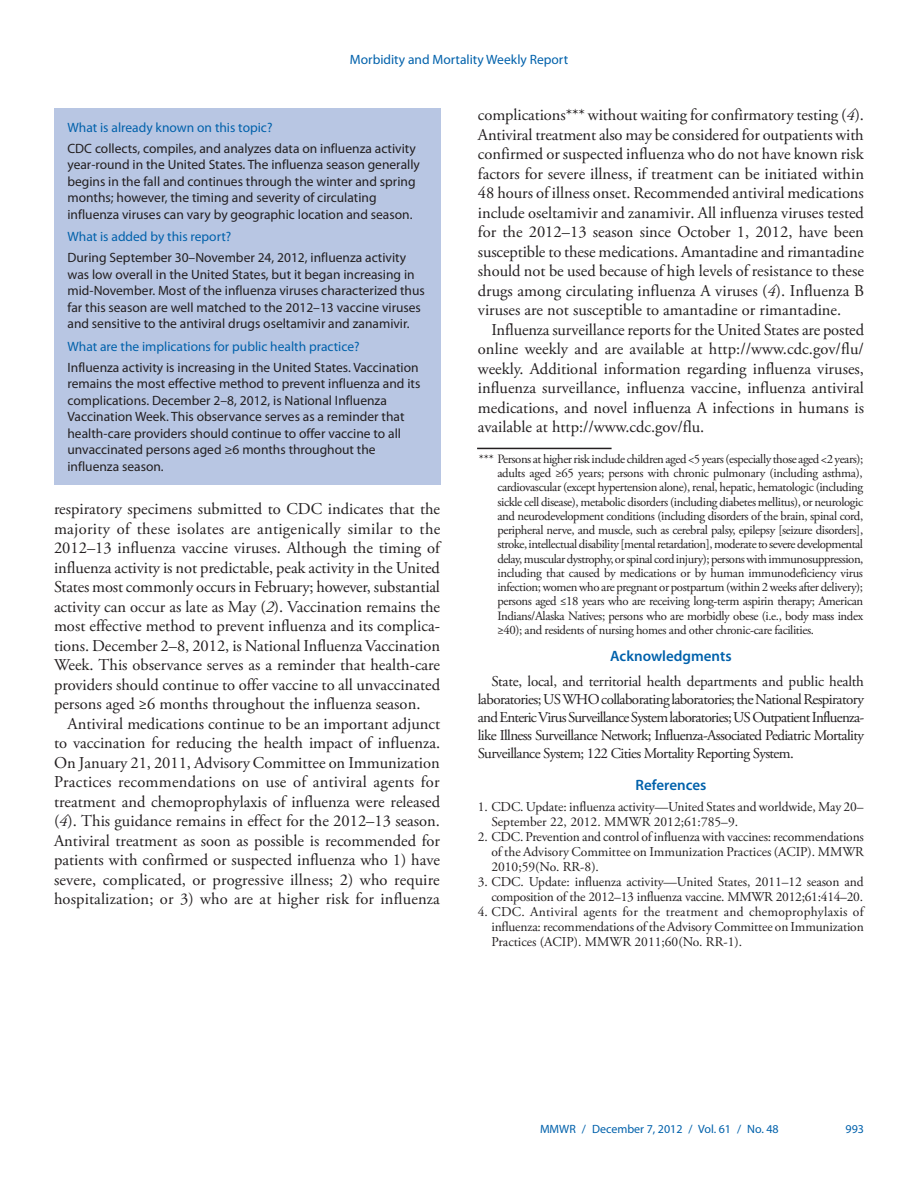
<style>
.page{position:relative;width:918px;height:1188px;background:#fff}
.page>*{position:absolute;margin:0;border:0;box-sizing:border-box;transform-origin:0 0}
.body_copy{font:16.5px/19.5px "Adobe Garamond Pro";color:#231f20;text-align:justify}
.acknowl_text{font:15px/18px "Adobe Garamond Pro";letter-spacing:-.04em;color:#231f20;text-align:justify}
.headline3{font:600 15px "Myriad Pro";color:#0161ab}
.fb_answer{font:13.5px/16.5px "Myriad Pro";color:#231f20}
.reference_text_1-9{font:13.5px/15px "Adobe Garamond Pro";letter-spacing:-.01em;color:#231f20;text-align:justify}
.fb_question{font:13.5px "Myriad Pro";color:#0161ab}
.footnote_w_rule_text{font:12.75px/14.2px "Adobe Garamond Pro";letter-spacing:-.03em;color:#231f20;text-align:justify}
.t1{font:12px "Myriad Pro";color:#0161ab}
.s1{font-style:italic}
</style>
<div class="page">
<div style="left:54px;top:108px;width:386px;height:376px;background:#b8c6e3"></div>
<hr style="left:477px;top:448px;width:135px;height:1px;background:#231f20">
<p class="fb_question" style="left:350px;top:51px;width:220px">Morbidity and Mortality Weekly Report</p>
<p class="fb_question" style="left:68px;top:119px;width:206px">What is already known on this topic?</p>
<p class="fb_answer" style="left:68px;top:140px;width:354px">CDC collects, compiles, and analyzes data on influenza activity year-round in the United States. The influenza season generally begins in the fall and continues through the winter and spring months; however, the timing and severity of circulating influenza viruses can vary by geographic location and season.</p>
<p class="fb_question" style="left:68px;top:228px;width:165px">What is added by this report?</p>
<p class="fb_answer" style="left:68px;top:249px;width:359px">During September 30–November 24, 2012, influenza activity was low overall in the United States, but it began increasing in mid-November. Most of the influenza viruses characterized thus far this season are well matched to the 2012–13 vaccine viruses and sensitive to the antiviral drugs oseltamivir and zanamivir.</p>
<p class="fb_question" style="left:68px;top:338px;width:294px">What are the implications for public health practice?</p>
<p class="fb_answer" style="left:68px;top:359px;width:354px">Influenza activity is increasing in the United States. Vaccination remains the most effective method to prevent influenza and its complications. December 2–8, 2012, is National Influenza Vaccination Week. This observance serves as a reminder that health-care providers should continue to offer vaccine to all unvaccinated persons aged ≥6 months throughout the influenza season.</p>
<p class="body_copy" style="left:54px;top:500px;width:388px">respiratory specimens submitted to CDC indicates that the majority of these isolates are antigenically similar to the 2012–13 influenza vaccine viruses. Although the timing of influenza activity is not predictable, peak activity in the United States most commonly occurs in February; however, substantial activity can occur as late as May (<span class="s1">2</span>). Vaccination remains the most effective method to prevent influenza and its complica&shy;tions. December 2–8, 2012, is National Influenza Vaccination Week. This observance serves as a reminder that health-care providers should continue to offer vaccine to all unvaccinated persons aged ≥6 months throughout the influenza season.</p>
<p class="body_copy" style="left:54px;top:714px;width:388px;text-indent:13px">Antiviral medications continue to be an important adjunct to vaccination for reducing the health impact of influenza.<br>On January 21, 2011, Advisory Committee on Immunization Practices recommendations on use of antiviral agents for treatment and chemoprophylaxis of influenza were released (<span class="s1">4</span>). This guidance remains in effect for the 2012–13 season.<br>Antiviral treatment as soon as possible is recommended for patients with confirmed or suspected influenza who 1) have severe, complicated, or progressive illness; 2) who require hospitalization; or 3) who are at higher risk for influenza</p>
<p class="body_copy" style="left:478px;top:106px;width:388px">complications*** without waiting for confirmatory testing (<span class="s1">4</span>).<br>Antiviral treatment also may be considered for outpatients with confirmed or suspected influenza who do not have known risk factors for severe illness, if treatment can be initiated within 48 hours of illness onset. Recommended antiviral medications include oseltamivir and zanamivir. All influenza viruses tested for the 2012–13 season since October 1, 2012, have been susceptible to these medications. Amantadine and rimantadine should not be used because of high levels of resistance to these drugs among circulating influenza A viruses (<span class="s1">4</span>). Influenza B viruses are not susceptible to amantadine or rimantadine.</p>
<p class="body_copy" style="left:478px;top:320px;width:388px;text-indent:13px">Influenza surveillance reports for the United States are posted online weekly and are available at http://www.cdc.gov/flu/ weekly. Additional information regarding influenza viruses, influenza surveillance, influenza vaccine, influenza antiviral medications, and novel influenza A infections in humans is available at http://www.cdc.gov/flu.</p>
<p class="footnote_w_rule_text" style="left:497px;top:452px;width:368px;text-indent:-18px">*** Persons at higher risk include children aged &lt;5 years (especially those aged &lt;2 years); adults aged ≥65 years; persons with chronic pulmonary (including asthma), cardiovascular (except hypertension alone), renal, hepatic, hematologic (including sickle cell disease), metabolic disorders (including diabetes mellitus), or neurologic and neurodevelopment conditions (including disorders of the brain, spinal cord, peripheral nerve, and muscle, such as cerebral palsy, epilepsy [seizure disorders], stroke, intellectual disability [mental retardation], moderate to severe developmental delay, muscular dystrophy, or spinal cord injury); persons with immunosuppression, including that caused by medications or by human immunodeficiency virus infection; women who are pregnant or postpartum (within 2 weeks after delivery); persons aged ≤18 years who are receiving long-term aspirin therapy; American Indians/Alaska Natives; persons who are morbidly obese (i.e., body mass index ≥40); and residents of nursing homes and other chronic-care facilities.</p>
<p class="headline3" style="left:610px;top:647px;width:123px">Acknowledgments</p>
<p class="acknowl_text" style="left:478px;top:673px;width:388px;text-indent:14px">State, local, and territorial health departments and public health laboratories; US WHO collaborating laboratories; the National Respiratory and Enteric Virus Surveillance System laboratories; US Outpatient Influenza&shy;like Illness Surveillance Network; Influenza-Associated Pediatric Mortality Surveillance System; 122 Cities Mortality Reporting System.</p>
<p class="headline3" style="left:636px;top:775px;width:72px">References</p>
<p class="reference_text_1-9" style="left:491px;top:800px;width:374px;text-indent:-14px">1. CDC. Update: influenza activity—United States and worldwide, May 20–<br>September 22, 2012. MMWR 2012;61:785–9.</p>
<p class="reference_text_1-9" style="left:491px;top:830px;width:374px;text-indent:-14px">2. CDC. Prevention and control of influenza with vaccines: recommendations of the Advisory Committee on Immunization Practices (ACIP). MMWR 2010;59(No. RR-8).</p>
<p class="reference_text_1-9" style="left:478px;top:875px;width:387px;text-align:right">3. CDC. Update: influenza activity—United States, 2011–12 season and composition of the 2012–13 influenza vaccine. MMWR 2012;61:414–20.</p>
<p class="reference_text_1-9" style="left:491px;top:905px;width:374px;text-indent:-14px">4. CDC. Antiviral agents for the treatment and chemoprophylaxis of influenza: recommendations of the Advisory Committee on Immunization Practices (ACIP). MMWR 2011;60(No. RR-1).</p>
<p class="t1" style="left:540px;top:1121px;width:240px">MMWR / December 7, 2012 / Vol. 61 / No. 48</p>
<p class="t1" style="left:846px;top:1121px;width:20px">993</p>
</div>
